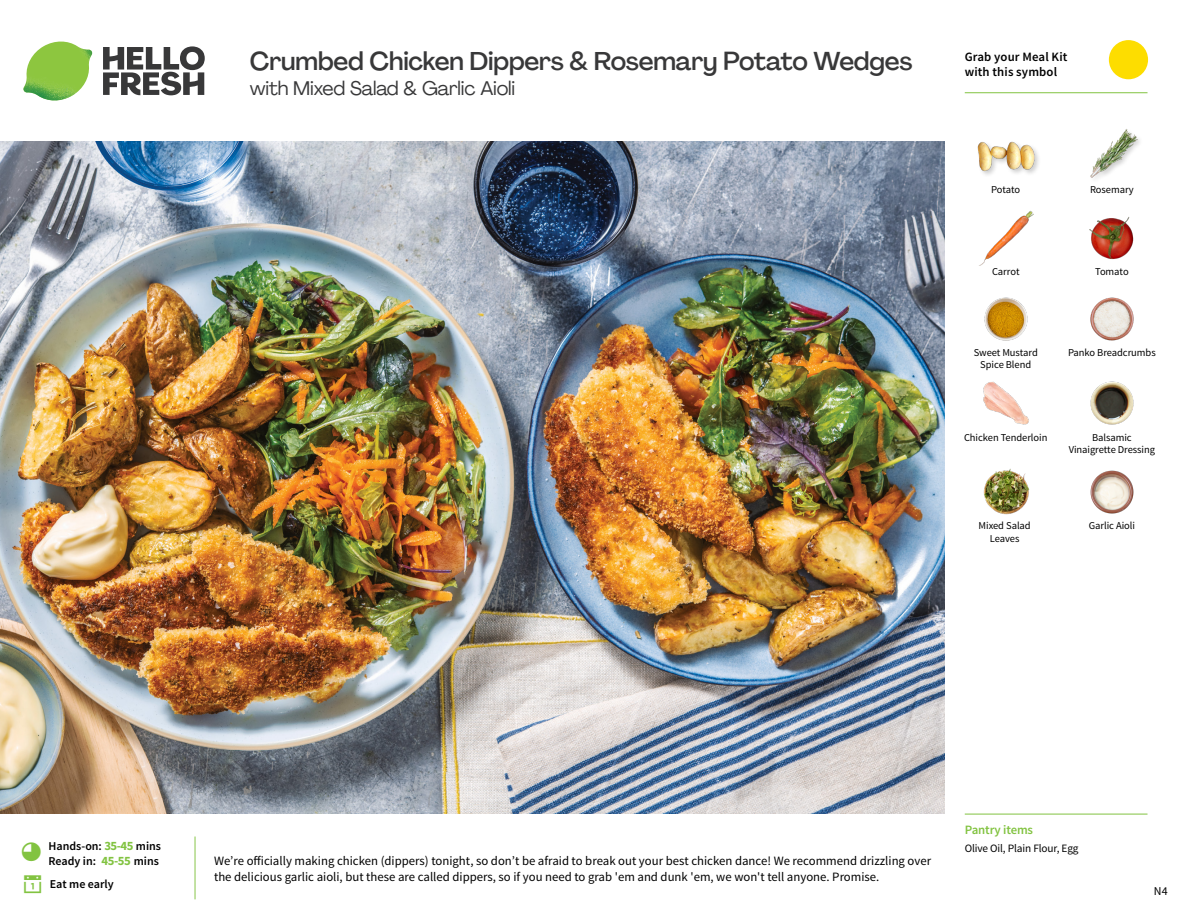
<style>
.page{position:relative;width:1188px;height:918px;background:#fff}
.page>*{position:absolute;margin:0;border:0;box-sizing:border-box;transform-origin:0 0}
.t1{font:500 25.5px "Agrandir";letter-spacing:-.01em;color:#383839}
.t2{font:19.5px "Agrandir";letter-spacing:-.01em;color:#383839}
.t3{font:12.75px/16.5px "Source Sans Pro";color:#000}
.t4{font:600 12.75px/15px "Source Sans Pro";letter-spacing:.01em;color:#000}
.t5{font:600 12.75px "Source Sans Pro";letter-spacing:-.01em;color:#82c341}
.t6{font:600 12px/15px "Source Sans Pro";color:#000}
.t7{font:12px "Source Sans Pro";color:#000}
.t8{font:11.25px "Source Sans Pro";letter-spacing:-.01em;color:#000}
.t9{font:10.5px/12px "Source Sans Pro";letter-spacing:-.005em;color:#000;text-align:center}
.s1{font-weight:700;font-size:12.75px;color:#82c341}
</style>
<div class="page">
<svg style="left:103px;top:46px;width:102px;height:49px"></svg>
<img style="left:23px;top:42px;width:69px;height:59px">
<img style="left:0;top:142px;width:945px;height:672px">
<img style="left:1090px;top:297px;width:44px;height:44px">
<img style="left:1090px;top:381px;width:44px;height:44px">
<img style="left:983px;top:381px;width:46px;height:44px">
<img style="left:983px;top:468px;width:47px;height:47px">
<img style="left:984px;top:297px;width:44px;height:44px">
<img style="left:979px;top:210px;width:55px;height:56px">
<img style="left:1089px;top:217px;width:45px;height:43px">
<div style="left:976px;top:141px;width:65px;height:37px;background:#000;opacity:.2"></div>
<img style="left:977px;top:141px;width:57px;height:37px">
<img style="left:1090px;top:129px;width:50px;height:50px">
<img style="left:1090px;top:470px;width:44px;height:44px">
<svg style="left:1091px;top:40px;width:58px;height:54px"></svg>
<hr style="left:965px;top:92px;width:183px;height:1px;background:#82c341">
<hr style="left:965px;top:814px;width:183px;height:1px;background:#82c341">
<h1 class="t1" style="left:250px;top:46px;width:664px">Crumbed Chicken Dippers &amp; Rosemary Potato Wedges</h1>
<h2 class="t2" style="left:250px;top:76px;width:267px">with Mixed Salad &amp; Garlic Aioli</h2>
<p class="t4" style="left:965px;top:50px;width:104px">Grab your Meal Kit with this symbol</p>
<p class="t9" style="left:991px;top:183px;width:31px">Potato</p>
<p class="t9" style="left:1090px;top:183px;width:45px">Rosemary</p>
<p class="t9" style="left:992px;top:265px;width:29px">Carrot</p>
<p class="t9" style="left:1095px;top:265px;width:35px">Tomato</p>
<p class="t9" style="left:974px;top:346px;width:66px">Sweet Mustard</p>
<p class="t9" style="left:1068px;top:346px;width:89px">Panko Breadcrumbs</p>
<p class="t9" style="left:980px;top:358px;width:52px">Spice Blend</p>
<p class="t9" style="left:964px;top:432px;width:85px">Chicken Tenderloin</p>
<p class="t9" style="left:1069px;top:432px;width:88px">Balsamic<br>Vinaigrette Dressing</p>
<p class="t9" style="left:979px;top:520px;width:54px">Mixed Salad</p>
<p class="t9" style="left:1089px;top:520px;width:48px">Garlic Aioli</p>
<p class="t9" style="left:990px;top:532px;width:31px">Leaves</p>
<p class="t6" style="left:48px;top:839px;width:114px">Hands-on: <span class="s1">35-45</span> mins<br>Ready in: <span class="s1">45-55</span> mins</p>
<p class="t6" style="left:50px;top:876px;width:65px">Eat me early</p>
<p class="t3" style="left:214px;top:852px;width:719px">We’re officially making chicken (dippers) tonight, so don’t be afraid to break out your best chicken dance! We recommend drizzling over the delicious garlic aioli, but these are called dippers, so if you need to grab 'em and dunk 'em, we won't tell anyone. Promise.</p>
<p class="t5" style="left:965px;top:821px;width:70px">Pantry items</p>
<p class="t8" style="left:965px;top:841px;width:115px">Olive Oil, Plain Flour, Egg</p>
<p class="t7" style="left:1154px;top:884px;width:15px">N4</p>
</div>
